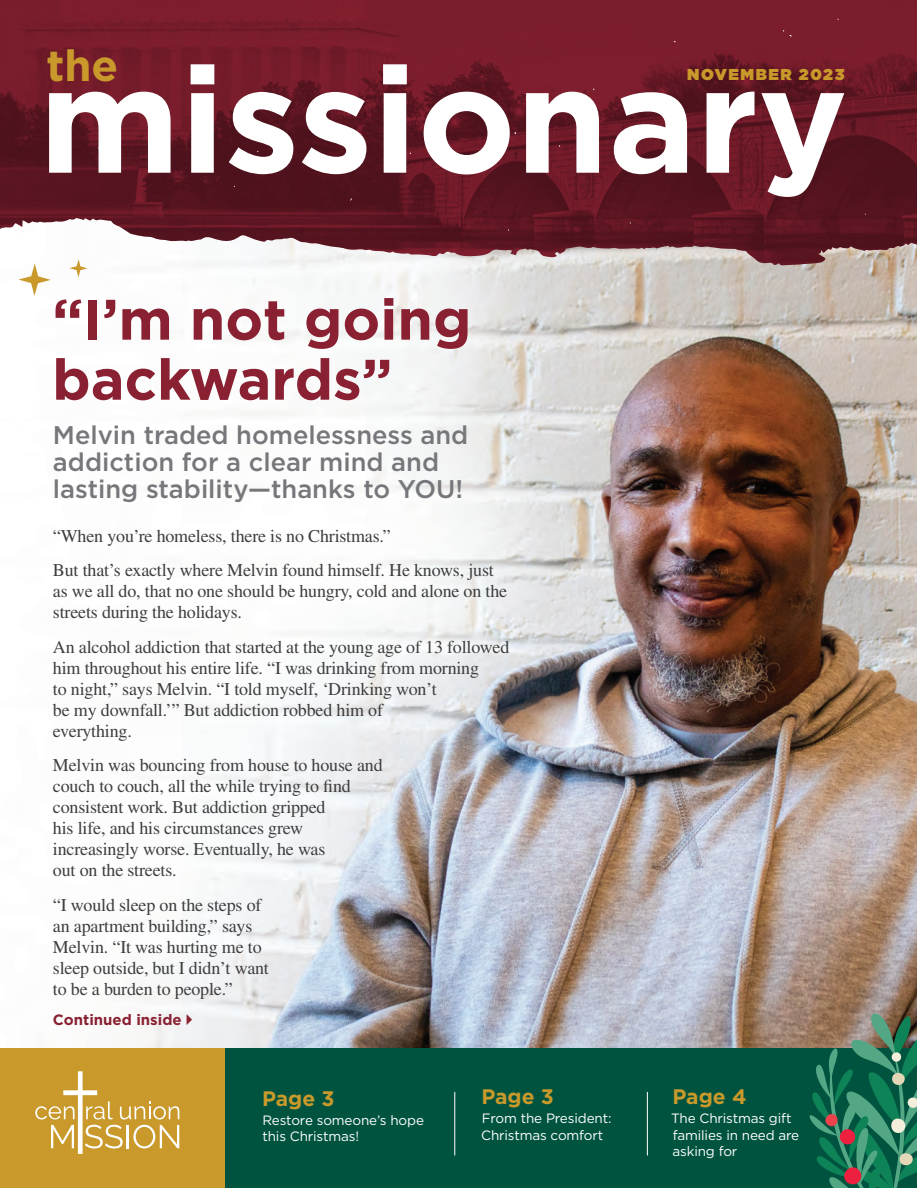
<style>
.page{position:relative;width:917px;height:1188px;background:#fff}
.page>*{position:absolute;margin:0;border:0;box-sizing:border-box;transform-origin:0 0}
.t1{font:700 148.5px "Gotham";color:#fff}
.t2{font:700 57px/60px "Gotham";color:#8a2132}
.t3{font:700 43.5px "Gotham";color:#c9992b}
.t4{font:500 25.5px/27px "Gotham";color:#76777b}
.t5{font:700 21px "Gotham";color:#c9992b}
.t6{font:18px/21px "Times LT Std";letter-spacing:-.01em;color:#3e3e3f}
.t7{font:15.75px "Gotham Ultra";letter-spacing:.1em;color:#c9992b}
.t8{font:700 15px "Gotham";color:#8a2132}
.t9{font:13.5px/16.5px "Gotham";letter-spacing:-.01em;color:#fff}
</style>
<div class="page">
<img style="left:125px;top:266px;width:792px;height:783px">
<svg style="left:34px;top:0;width:883px;height:266px;background:#722a36"></svg>
<img style="left:0;top:0;width:559px;height:258px">
<div style="left:0;top:1049px;width:917px;height:139px;background:#00543f"></div>
<div style="left:0;top:1048px;width:225px;height:140px;background:#c9992b"></div>
<hr style="left:454px;top:1092px;width:1px;height:63px;background:#fff">
<svg style="left:35px;top:1071px;width:144px;height:83px"></svg>
<hr style="left:647px;top:1092px;width:1px;height:63px;background:#fff">
<svg style="left:18px;top:264px;width:33px;height:32px"></svg>
<svg style="left:69px;top:259px;width:19px;height:18px"></svg>
<svg style="left:804px;top:1009px;width:113px;height:179px"></svg>
<svg style="left:187px;top:1014px;width:5px;height:11px"></svg>
<h3 class="t3" style="left:46px;top:40px;width:73px">the</h3>
<h1 class="t1" style="left:39px;top:34px;width:810px">missionary</h1>
<p class="t7" style="left:687px;top:65px;width:159px">NOVEMBER 2023</p>
<h2 class="t2" style="left:52px;top:288px;width:421px">“I’m not going backwards”</h2>
<h3 class="t4" style="left:53px;top:420px;width:417px">Melvin traded homelessness and addiction for a clear mind and lasting stability—thanks to YOU!</h3>
<p class="t6" style="left:53px;top:518px;width:442px;line-height:34.5px">“When you’re homeless, there is no Christmas.”<br>But that’s exactly where Melvin found himself. He knows, just</p>
<p class="t6" style="left:53px;top:581px;width:456px">as we all do, that no one should be hungry, cold and alone on the streets during the holidays.</p>
<p class="t6" style="left:53px;top:636px;width:458px">An alcohol addiction that started at the young age of 13 followed him throughout his entire life. “I was drinking from morning<br>to night,” says Melvin. “I told myself, ‘Drinking won’t<br>be my downfall.’” But addiction robbed him of<br>everything.</p>
<p class="t6" style="left:53px;top:755px;width:331px">Melvin was bouncing from house to house and couch to couch, all the while trying to find consistent work. But addiction gripped<br>his life, and his circumstances grew increasingly worse. Eventually, he was<br>out on the streets.</p>
<p class="t6" style="left:53px;top:894px;width:217px">“I would sleep on the steps of an apartment building,” says<br>Melvin. “It was hurting me to sleep outside, but I didn’t want to be a burden to people.”</p>
<p class="t8" style="left:53px;top:1011px;width:130px">Continued inside</p>
<p class="t5" style="left:262px;top:1086px;width:74px">Page 3</p>
<p class="t9" style="left:262px;top:1111px;width:163px">Restore someone’s hope this Christmas!</p>
<p class="t5" style="left:481px;top:1085px;width:74px">Page 3</p>
<p class="t9" style="left:481px;top:1110px;width:132px">From the President:<br>Christmas comfort</p>
<p class="t5" style="left:672px;top:1085px;width:76px">Page 4</p>
<p class="t9" style="left:671px;top:1110px;width:130px">The Christmas gift families in need are asking for</p>
</div>
